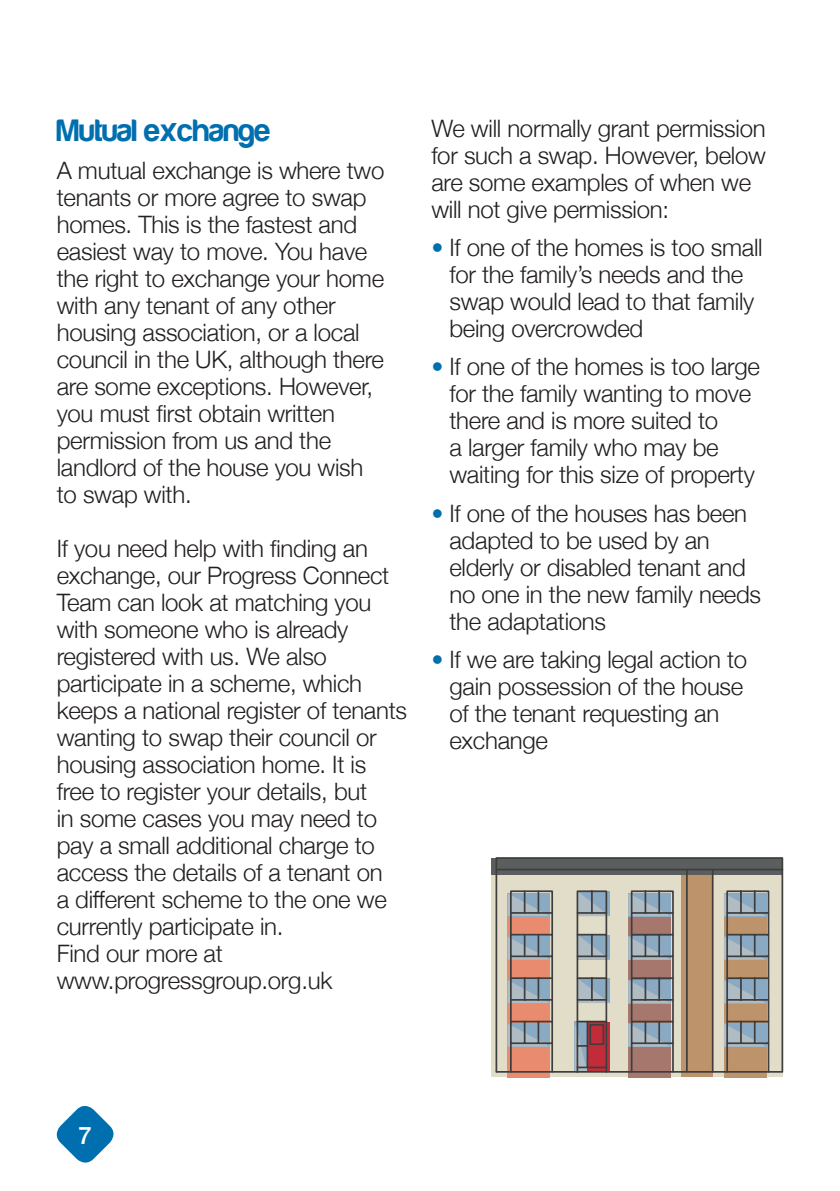
<style>
.page{position:relative;width:840px;height:1191px;background:#fff}
.page>*{position:absolute;margin:0;border:0;box-sizing:border-box;transform-origin:0 0}
.t1{font:32px "Harabara";color:#006faf}
.Body_Copy{font:300 24px/27px "Helvetica Neue";letter-spacing:-.01em;color:#231f20}
.t2{font:500 24px "Helvetica Neue";color:#fff}
.s1{color:#006faf}
</style>
<div class="page">
<svg style="left:56px;top:1105px;width:58px;height:58px"></svg>
<div style="left:507px;top:893px;width:43px;height:184px;background:#e98b6f"></div>
<div style="left:628px;top:893px;width:42px;height:184px;background:#a6776c"></div>
<div style="left:723px;top:893px;width:43px;height:184px;background:#bd936c"></div>
<svg style="left:494px;top:857px;width:289px;height:216px;background:#ab9f95"></svg>
<p class="t1" style="left:57px;top:113px;width:215px">Mutual exchange</p>
<p class="Body_Copy" style="left:57px;top:155px;width:329px">A mutual exchange is where two tenants or more agree to swap homes. This is the fastest and easiest way to move. You have the right to exchange your home with any tenant of any other housing association, or a local council in the UK, although there are some exceptions. However, you must first obtain written permission from us and the landlord of the house you wish to swap with.</p>
<p class="Body_Copy" style="left:57px;top:533px;width:352px">If you need help with finding an exchange, our Progress Connect<br>Team can look at matching you with someone who is already registered with us. We also participate in a scheme, which keeps a national register of tenants wanting to swap their council or housing association home. It is free to register your details, but<br>in some cases you may need to pay a small additional charge to access the details of a tenant on<br>a different scheme to the one we currently participate in.</p>
<p class="Body_Copy" style="left:57px;top:938px;width:277px">Find our more at www.progressgroup.org.uk</p>
<p class="Body_Copy" style="left:431px;top:113px;width:336px">We will normally grant permission for such a swap. However, below are some examples of when we will not give permission:</p>
<p class="Body_Copy" style="left:449px;top:232px;width:314px;text-indent:-18px"><span class="s1">•</span> If one of the homes is too small for the family’s needs and the swap would lead to that family being overcrowded</p>
<p class="Body_Copy" style="left:449px;top:351px;width:312px;text-indent:-18px"><span class="s1">•</span> If one of the homes is too large for the family wanting to move there and is more suited to<br>a larger family who may be waiting for this size of property</p>
<p class="Body_Copy" style="left:449px;top:498px;width:313px;text-indent:-18px"><span class="s1">•</span> If one of the houses has been adapted to be used by an elderly or disabled tenant and no one in the new family needs the adaptations</p>
<p class="Body_Copy" style="left:449px;top:644px;width:299px;text-indent:-18px"><span class="s1">•</span> If we are taking legal action to gain possession of the house of the tenant requesting an exchange</p>
<p class="t2" style="left:78px;top:1115px;width:15px">7</p>
</div>
